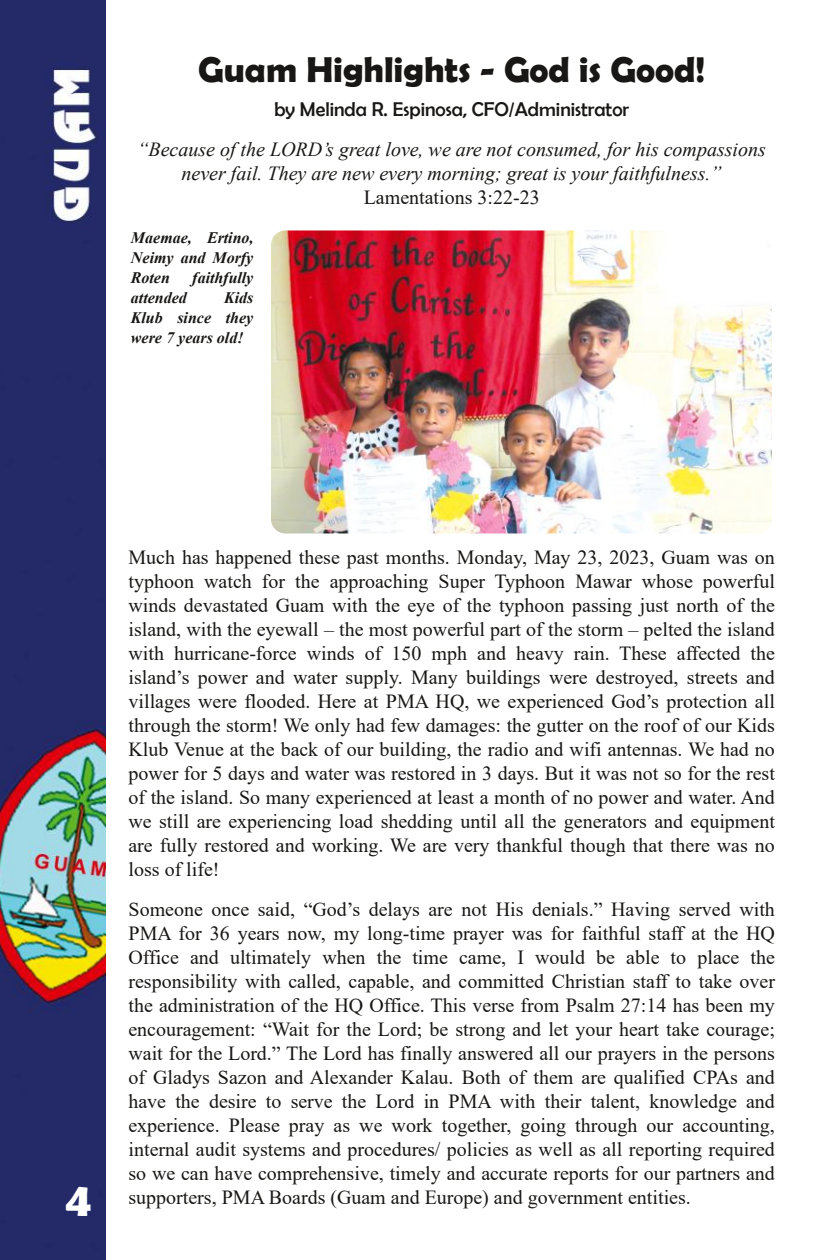
<style>
.page{position:relative;width:828px;height:1260px;background:#fff}
.page>*{position:absolute;margin:0;border:0;box-sizing:border-box;transform-origin:0 0}
.t1{font:700 48px "Berlin Sans FB Demi";color:#fff}
.t2{font:700 36px "Berlin Sans FB Demi";color:#181715}
.t3{font:20px/24px "Times New Roman";color:#181715;text-align:justify}
.t4{font:italic 20px/24px "Times New Roman";color:#181715;text-align:center}
.t5{font:20px "Berlin Sans FB";color:#181715}
.t6{font:italic 700 16px/20px "Times New Roman";color:#181715;text-align:justify}
</style>
<div class="page">
<img style="left:0;top:0;width:106px;height:1260px">
<img style="left:271px;top:230px;width:501px;height:303px;border-radius:14px">
<h2 class="t2" style="left:198px;top:49px;width:509px">Guam Highlights ‐ God is Good!</h2>
<p class="t5" style="left:274px;top:98px;width:356px">by Melinda R. Espinosa, CFO/Administrator</p>
<p class="t4" style="left:137px;top:137px;width:630px">“Because of the LORD’s great love, we are not consumed, for his compassions never fail. They are new every morning; great is your faithfulness.”</p>
<p class="t3" style="left:364px;top:185px;width:177px">Lamentations 3:22-23</p>
<p class="t6" style="left:131px;top:227px;width:124px">Maemae, Ertino, Neimy and Morfy Roten</p>
<p class="t6" style="left:192px;top:267px;width:63px">faithfully</p>
<p class="t6" style="left:131px;top:287px;width:124px;text-indent:93px">Kids Klub since they were 7 years old!</p>
<p class="t6" style="left:131px;top:287px;width:57px">attended</p>
<h1 class="t1" style="left:65px;top:1172px;width:28px">4</h1>
<p class="t3" style="left:128px;top:545px;width:648px">Much has happened these past months. Monday, May 23, 2023, Guam was on typhoon watch for the approaching Super Typhoon Mawar whose powerful winds devastated Guam with the eye of the typhoon passing just north of the island, with the eyewall – the most powerful part of the storm – pelted the island with hurricane-force winds of 150 mph and heavy rain. These affected the island’s power and water supply. Many buildings were destroyed, streets and villages were flooded. Here at PMA HQ, we experienced God’s protection all through the storm! We only had few damages: the gutter on the roof of our Kids Klub Venue at the back of our building, the radio and wifi antennas. We had no power for 5 days and water was restored in 3 days. But it was not so for the rest of the island. So many experienced at least a month of no power and water. And we still are experiencing load shedding until all the generators and equipment are fully restored and working. We are very thankful though that there was no loss of life!</p>
<p class="t3" style="left:128px;top:897px;width:648px">Someone once said, “God’s delays are not His denials.” Having served with PMA for 36 years now, my long-time prayer was for faithful staff at the HQ Office and ultimately when the time came, I would be able to place the responsibility with called, capable, and committed Christian staff to take over the administration of the HQ Office. This verse from Psalm 27:14 has been my encouragement: “Wait for the Lord; be strong and let your heart take courage; wait for the Lord.” The Lord has finally answered all our prayers in the persons of Gladys Sazon and Alexander Kalau. Both of them are qualified CPAs and have the desire to serve the Lord in PMA with their talent, knowledge and experience. Please pray as we work together, going through our accounting, internal audit systems and procedures/ policies as well as all reporting required so we can have comprehensive, timely and accurate reports for our partners and supporters, PMA Boards (Guam and Europe) and government entities.</p>
</div>
